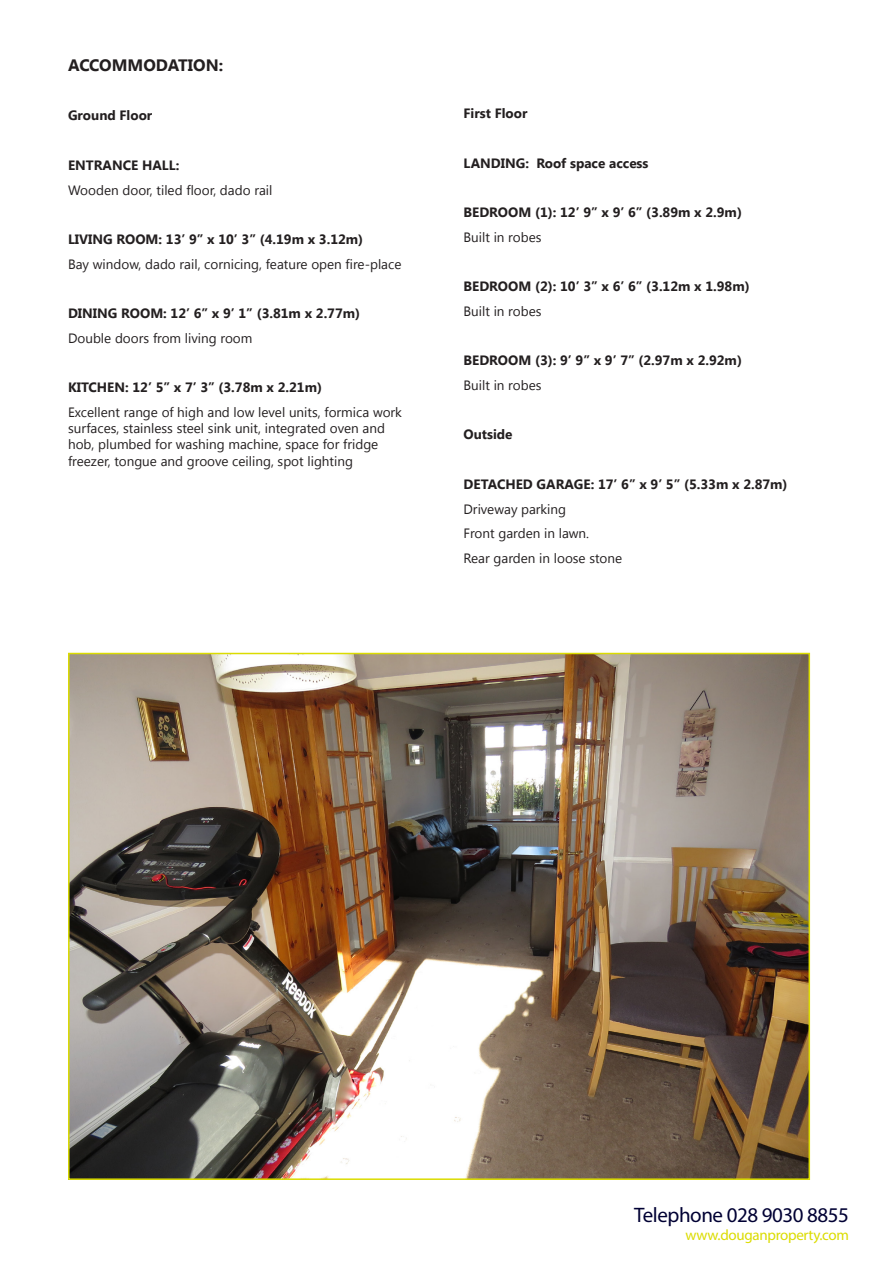
<style>
.page{position:relative;width:893px;height:1263px;background:#fff}
.page>*{position:absolute;margin:0;border:0;box-sizing:border-box;transform-origin:0 0}
.t1{font:21px "Myriad Pro";letter-spacing:-.02em;color:#003}
.t2{font:700 16.5px "Segoe UI";color:#231f20}
.t3{font:15px "Myriad Pro";letter-spacing:-.02em;color:#dbdc00}
.t4{font:13.5px/16.2px "Segoe UI";color:#231f20}
.t5{font:700 13.5px "Segoe UI";color:#231f20}
</style>
<div class="page">
<img style="left:71px;top:656px;width:736px;height:521px">
<p class="t2" style="left:68px;top:53px;width:157px">ACCOMMODATION:</p>
<p class="t5" style="left:68px;top:106px;width:86px">Ground Floor</p>
<p class="t5" style="left:68px;top:155px;width:113px">ENTRANCE HALL:</p>
<p class="t4" style="left:68px;top:181px;width:206px">Wooden door, tiled floor, dado rail</p>
<p class="t5" style="left:68px;top:230px;width:297px">LIVING ROOM: 13’ 9” x 10’ 3” (4.19m x 3.12m)</p>
<p class="t4" style="left:68px;top:255px;width:335px">Bay window, dado rail, cornicing, feature open fire-place</p>
<p class="t5" style="left:68px;top:304px;width:294px">DINING ROOM: 12’ 6” x 9’ 1” (3.81m x 2.77m)</p>
<p class="t4" style="left:68px;top:329px;width:186px">Double doors from living room</p>
<p class="t5" style="left:68px;top:378px;width:255px">KITCHEN: 12’ 5” x 7’ 3” (3.78m x 2.21m)</p>
<p class="t4" style="left:68px;top:403px;width:335px">Excellent range of high and low level units, formica work surfaces, stainless steel sink unit, integrated oven and hob, plumbed for washing machine, space for fridge freezer, tongue and groove ceiling, spot lighting</p>
<p class="t5" style="left:463px;top:104px;width:65px">First Floor</p>
<p class="t5" style="left:463px;top:153px;width:186px">LANDING: Roof space access</p>
<p class="t5" style="left:463px;top:203px;width:280px">BEDROOM (1): 12’ 9” x 9’ 6” (3.89m x 2.9m)</p>
<p class="t4" style="left:463px;top:228px;width:79px">Built in robes</p>
<p class="t5" style="left:463px;top:277px;width:288px">BEDROOM (2): 10’ 3” x 6’ 6” (3.12m x 1.98m)</p>
<p class="t4" style="left:463px;top:302px;width:79px">Built in robes</p>
<p class="t5" style="left:463px;top:351px;width:280px">BEDROOM (3): 9’ 9” x 9’ 7” (2.97m x 2.92m)</p>
<p class="t4" style="left:463px;top:376px;width:79px">Built in robes</p>
<p class="t5" style="left:463px;top:425px;width:51px">Outside</p>
<p class="t5" style="left:463px;top:474px;width:326px">DETACHED GARAGE: 17’ 6” x 9’ 5” (5.33m x 2.87m)</p>
<p class="t4" style="left:463px;top:500px;width:104px">Driveway parking</p>
<p class="t4" style="left:463px;top:525px;width:127px">Front garden in lawn.</p>
<p class="t4" style="left:463px;top:549px;width:160px">Rear garden in loose stone</p>
<p class="t1" style="left:634px;top:1202px;width:216px">Telephone 028 9030 8855</p>
<p class="t3" style="left:686px;top:1225px;width:165px">www.douganproperty.com</p>
</div>
